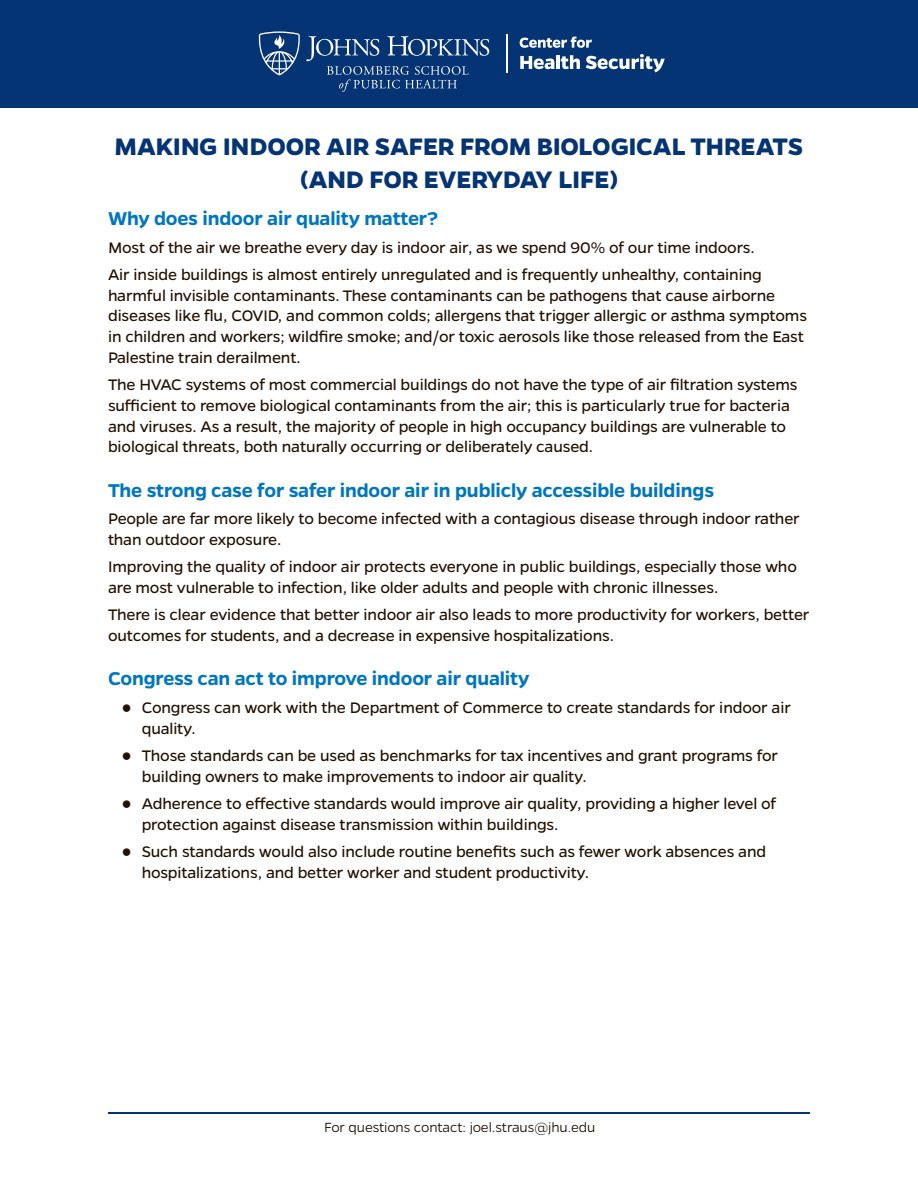
<style>
.page{position:relative;width:918px;height:1188px;background:#fff}
.page>*{position:absolute;margin:0;border:0;box-sizing:border-box;transform-origin:0 0}
.Heading_1{font:700 27px/32.4px "Gentona";color:#053474;text-align:center}
.Heading_2{font:600 21px "Gentona";letter-spacing:-.01em;color:#0076be}
.t1{font:17.25px/20.7px "Gentona";letter-spacing:-.01em;color:#221000}
.t2{font:300 15px "Gentona";letter-spacing:-.01em;color:#221000}
.s1{font-family:"Times New Roman"}
</style>
<div class="page">
<div style="left:0;top:0;width:918px;height:108px;background:#053474"></div>
<hr style="left:507px;top:35px;width:1px;height:38px;background:#fff">
<svg style="left:520px;top:37px;width:72px;height:11px"></svg>
<svg style="left:520px;top:56px;width:34px;height:13px"></svg>
<hr style="left:556px;top:55px;width:4px;height:14px;background:#fff">
<svg style="left:561px;top:55px;width:19px;height:14px"></svg>
<svg style="left:586px;top:54px;width:79px;height:18px"></svg>
<svg style="left:259px;top:31px;width:41px;height:44px"></svg>
<svg style="left:306px;top:36px;width:183px;height:56px"></svg>
<hr style="left:108px;top:1112px;width:702px;height:1px;background:#053474">
<p class="Heading_1" style="left:115px;top:130px;width:690px">MAKING INDOOR AIR SAFER FROM BIOLOGICAL THREATS (AND FOR EVERYDAY LIFE)</p>
<p class="Heading_2" style="left:108px;top:207px;width:332px">Why does indoor air quality matter?</p>
<p class="t1" style="left:108px;top:237px;width:648px">Most of the air we breathe every day is indoor air, as we spend 90% of our time indoors.</p>
<p class="t1" style="left:108px;top:264px;width:701px">Air inside buildings is almost entirely unregulated and is frequently unhealthy, containing harmful invisible contaminants. These contaminants can be pathogens that cause airborne diseases like flu, COVID, and common colds; allergens that trigger allergic or asthma symptoms in children and workers; wildfire smoke; and/or toxic aerosols like those released from the East Palestine train derailment.</p>
<p class="t1" style="left:108px;top:374px;width:691px">The HVAC systems of most commercial buildings do not have the type of air filtration systems sufficient to remove biological contaminants from the air; this is particularly true for bacteria and viruses. As a result, the majority of people in high occupancy buildings are vulnerable to biological threats, both naturally occurring or deliberately caused.</p>
<p class="Heading_2" style="left:108px;top:478px;width:608px">The strong case for safer indoor air in publicly accessible buildings</p>
<p class="t1" style="left:108px;top:508px;width:693px">People are far more likely to become infected with a contagious disease through indoor rather than outdoor exposure.</p>
<p class="t1" style="left:108px;top:556px;width:691px">Improving the quality of indoor air protects everyone in public buildings, especially those who are most vulnerable to infection, like older adults and people with chronic illnesses.</p>
<p class="t1" style="left:108px;top:605px;width:703px">There is clear evidence that better indoor air also leads to more productivity for workers, better outcomes for students, and a decrease in expensive hospitalizations.</p>
<p class="Heading_2" style="left:108px;top:667px;width:423px">Congress can act to improve indoor air quality</p>
<p class="t1" style="left:142px;top:697px;width:651px;text-indent:-20px"><span class="s1">●</span> Congress can work with the Department of Commerce to create standards for indoor air quality.</p>
<p class="t1" style="left:142px;top:745px;width:638px;text-indent:-20px"><span class="s1">●</span> Those standards can be used as benchmarks for tax incentives and grant programs for building owners to make improvements to indoor air quality.</p>
<p class="t1" style="left:142px;top:793px;width:636px;text-indent:-20px"><span class="s1">●</span> Adherence to effective standards would improve air quality, providing a higher level of protection against disease transmission within buildings.</p>
<p class="t1" style="left:142px;top:841px;width:626px;text-indent:-20px"><span class="s1">●</span> Such standards would also include routine benefits such as fewer work absences and hospitalizations, and better worker and student productivity.</p>
<p class="t2" style="left:324px;top:1119px;width:273px">For questions contact: joel.straus@jhu.edu</p>
</div>
